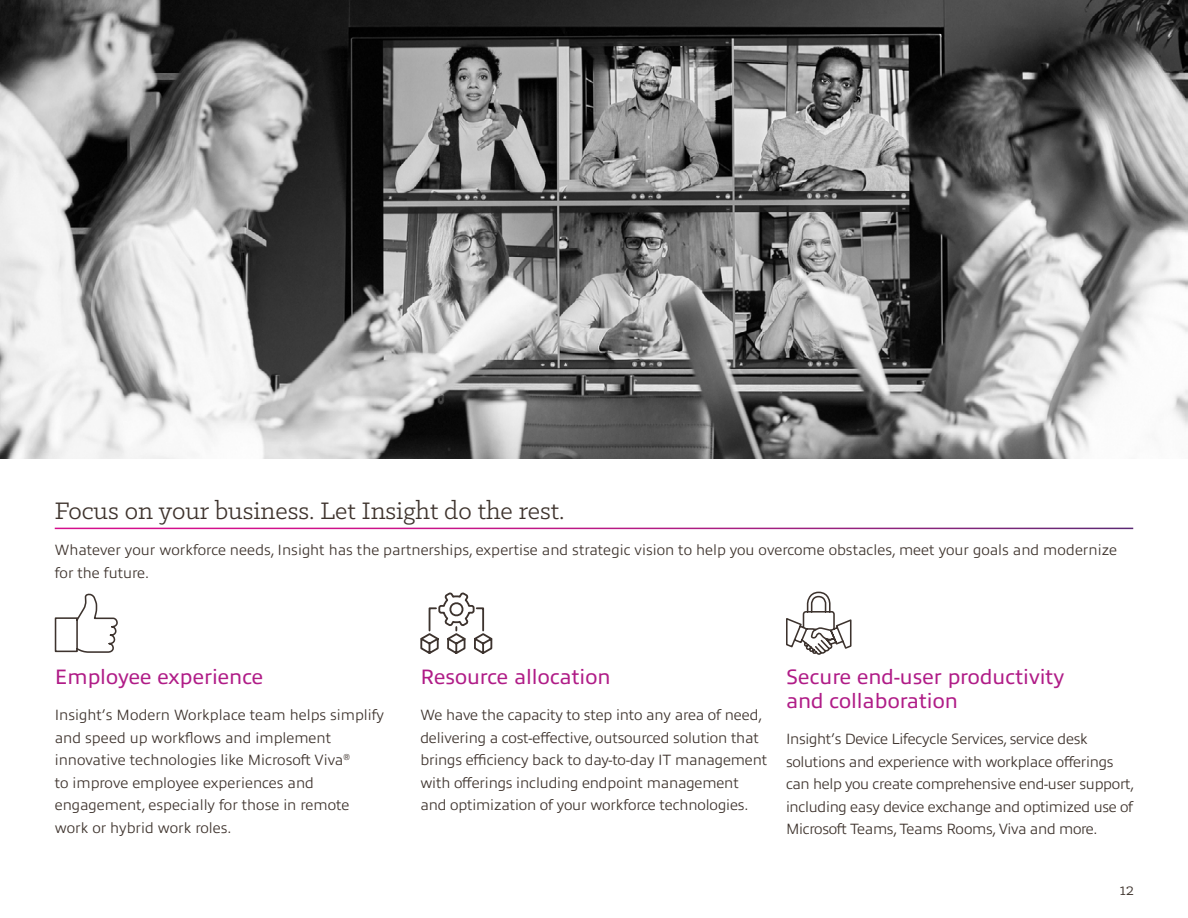
<style>
.page{position:relative;width:1188px;height:918px;background:#fff}
.page>*{position:absolute;margin:0;border:0;box-sizing:border-box;transform-origin:0 0}
.t1{font:27px "Klinic Slab";color:#3e332d}
.t2{font:21px/24px "Allumi Pro";color:#b01c87}
.t3{font:18px "Klinic Slab";color:#3e332d}
.t4{font:300 15px/22.5px "Allumi Pro";letter-spacing:-.01em;color:#3e332d}
</style>
<div class="page">
<img style="left:0;top:0;width:1187px;height:459px">
<svg style="left:54px;top:593px;width:64px;height:60px"></svg>
<svg style="left:420px;top:592px;width:73px;height:62px"></svg>
<svg style="left:786px;top:591px;width:66px;height:64px"></svg>
<h1 class="t1" style="left:55px;top:494px;width:511px">Focus on your business. Let Insight do the rest.</h1>
<p class="t4" style="left:55px;top:537px;width:1064px">Whatever your workforce needs, Insight has the partnerships, expertise and strategic vision to help you overcome obstacles, meet your goals and modernize for the future.</p>
<h2 class="t2" style="left:55px;top:663px;width:210px">Employee experience</h2>
<p class="t4" style="left:55px;top:703px;width:331px">Insight’s Modern Workplace team helps simplify and speed up workflows and implement innovative technologies like Microsoft Viva<sup>®<br></sup>to improve employee experiences and engagement, especially for those in remote work or hybrid work roles.</p>
<h2 class="t2" style="left:420px;top:663px;width:192px">Resource allocation</h2>
<p class="t4" style="left:420px;top:703px;width:348px">We have the capacity to step into any area of need, delivering a cost-effective, outsourced solution that brings efficiency back to day-to-day IT management with offerings including endpoint management and optimization of your workforce technologies.</p>
<h2 class="t2" style="left:786px;top:663px;width:280px">Secure end-user productivity and collaboration</h2>
<p class="t4" style="left:786px;top:727px;width:350px">Insight’s Device Lifecycle Services, service desk solutions and experience with workplace offerings can help you create comprehensive end-user support, including easy device exchange and optimized use of Microsoft Teams, Teams Rooms, Viva and more.</p>
<p class="t3" style="left:1120px;top:878px;width:16px">12</p>
</div>
